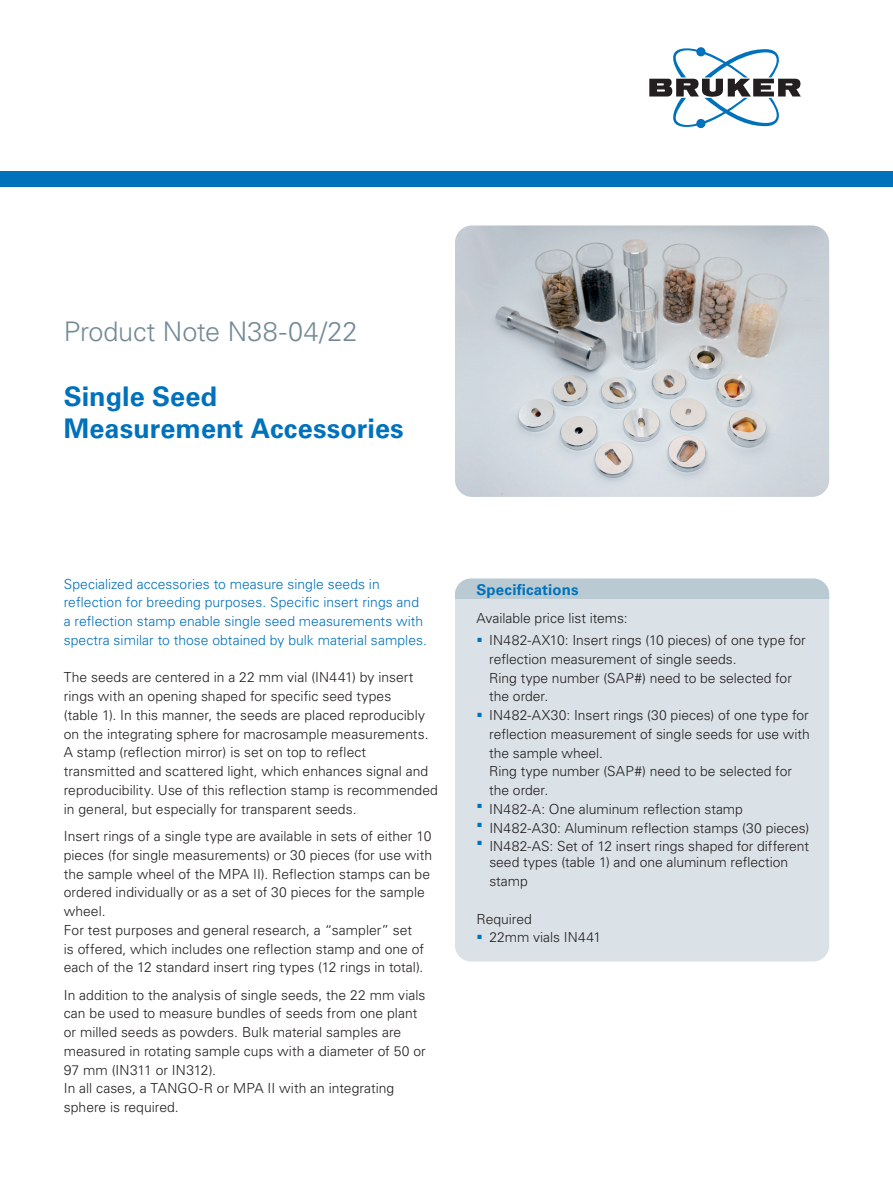
<style>
.page{position:relative;width:893px;height:1187px;background:#fff}
.page>*{position:absolute;margin:0;border:0;box-sizing:border-box;transform-origin:0 0}
.t1{font:700 27px/32.4px "Univers LT Std";letter-spacing:.005em;color:#0072bc}
.t2{font:300 27px "Univers LT Std";color:#738a95}
.t3{font:700 15px "Univers LT Std";letter-spacing:.01em;color:#0072bc}
.t4{font:300 13.8px/18.8px "Univers LT Std";color:#231f20}
.t5{font:300 13.8px/18.8px "Univers LT Std";letter-spacing:.005em;color:#0072bc}
.s1{color:#0072bc}
</style>
<div class="page">
<div style="left:0;top:171px;width:893px;height:16px;background:#0072bc"></div>
<svg style="left:649px;top:47px;width:152px;height:81px"></svg>
<img style="left:455px;top:225px;width:374px;height:272px">
<div style="left:455px;top:578px;width:374px;height:383px;background:#dae2e7;border-radius:16px"></div>
<div style="left:455px;top:578px;width:374px;height:20px;background:#bacad2"></div>
<h1 class="t2" style="left:64px;top:315px;width:295px">Product Note N38-04/22</h1>
<h1 class="t1" style="left:64px;top:380px;width:341px">Single Seed<br>Measurement Accessories</h1>
<p class="t5" style="left:64px;top:574px;width:365px">Specialized accessories to measure single seeds in reflection for breeding purposes. Specific insert rings and a reflection stamp enable single seed measurements with spectra similar to those obtained by bulk material samples.</p>
<p class="t4" style="left:64px;top:668px;width:376px">The seeds are centered in a 22 mm vial (IN441) by insert rings with an opening shaped for specific seed types<br>(table 1). In this manner, the seeds are placed reproducibly on the integrating sphere for macrosample measurements.<br>A stamp (reflection mirror) is set on top to reflect transmitted and scattered light, which enhances signal and reproducibility. Use of this reflection stamp is recommended in general, but especially for transparent seeds.</p>
<p class="t4" style="left:64px;top:826px;width:370px">Insert rings of a single type are available in sets of either 10 pieces (for single measurements) or 30 pieces (for use with the sample wheel of the MPA II). Reflection stamps can be ordered individually or as a set of 30 pieces for the sample wheel.<br>For test purposes and general research, a “sampler” set<br>is offered, which includes one reflection stamp and one of each of the 12 standard insert ring types (12 rings in total).</p>
<p class="t4" style="left:64px;top:985px;width:364px">In addition to the analysis of single seeds, the 22 mm vials can be used to measure bundles of seeds from one plant or milled seeds as powders. Bulk material samples are measured in rotating sample cups with a diameter of 50 or 97 mm (IN311 or IN312).<br>In all cases, a TANGO-R or MPA II with an integrating sphere is required.</p>
<p class="t3" style="left:476px;top:580px;width:103px">Specifications</p>
<p class="t4" style="left:476px;top:609px;width:153px">Available price list items:</p>
<p class="t4" style="left:489px;top:631px;width:318px;text-indent:-13px"><span class="s1">▪</span> IN482-AX10: Insert rings (10 pieces) of one type for reflection measurement of single seeds.<br>Ring type number (SAP#) need to be selected for the order.</p>
<p class="t4" style="left:489px;top:706px;width:322px;text-indent:-13px"><span class="s1">▪</span> IN482-AX30: Insert rings (30 pieces) of one type for reflection measurement of single seeds for use with the sample wheel.<br>Ring type number (SAP#) need to be selected for the order.</p>
<p class="t4" style="left:477px;top:799px;width:268px"><sup>▪</sup> IN482-A: One aluminum reflection stamp</p>
<p class="t4" style="left:477px;top:818px;width:334px"><sup>▪</sup> IN482-A30: Aluminum reflection stamps (30 pieces)</p>
<p class="t4" style="left:477px;top:838px;width:334px;line-height:15.8px;text-align:center"><sup>▪</sup> IN482-AS: Set of 12 insert rings shaped for different seed types (table 1) and one aluminum reflection</p>
<p class="t4" style="left:489px;top:871px;width:40px">stamp</p>
<p class="t4" style="left:477px;top:909px;width:57px">Required</p>
<p class="t4" style="left:477px;top:927px;width:126px"><span class="s1">▪</span> 22mm vials IN441</p>
</div>
